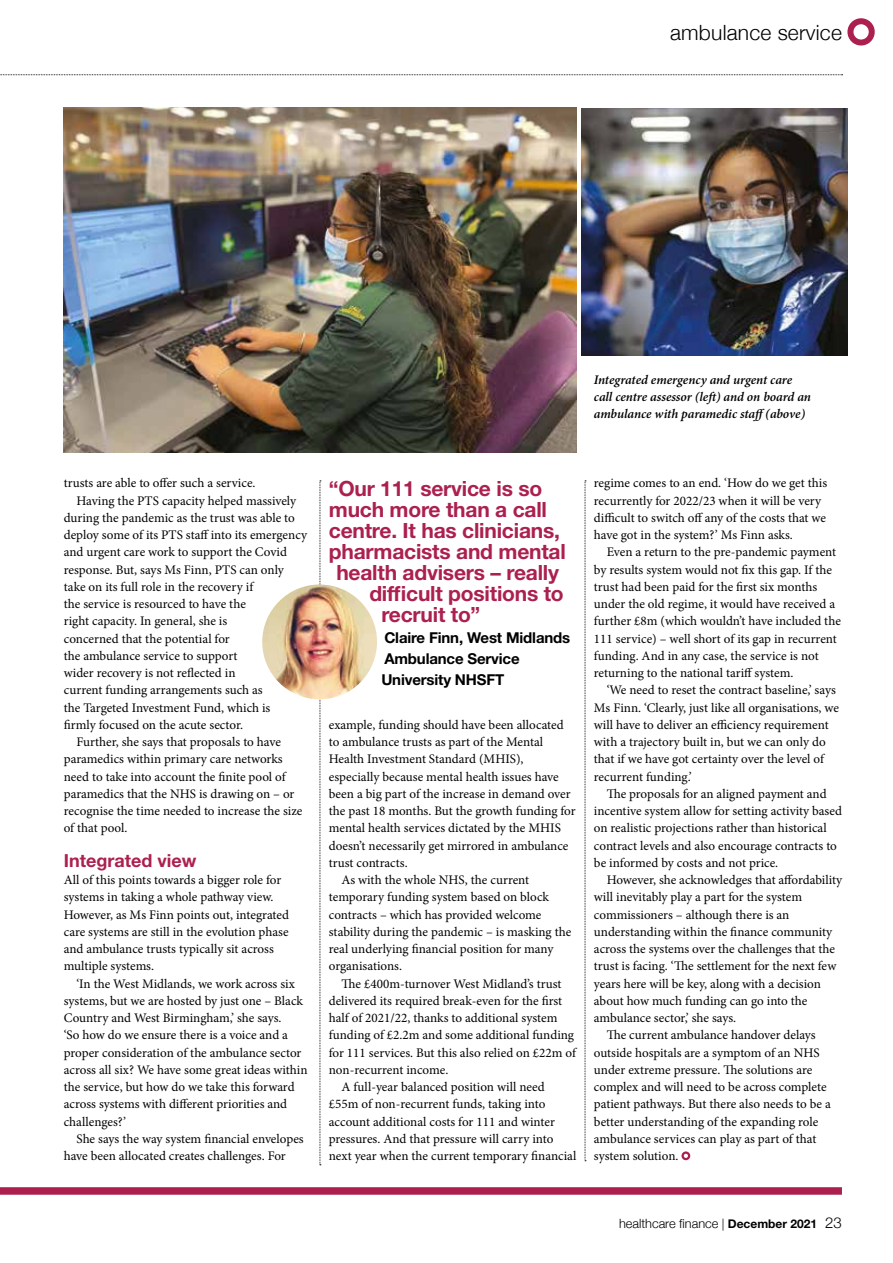
<style>
.page{position:relative;width:893px;height:1263px;background:#fff}
.page>*{position:absolute;margin:0;border:0;box-sizing:border-box;transform-origin:0 0}
.t1{font:700 21px "Helvetica Neue LT Pro";letter-spacing:-.01em;color:#ac204f}
.t2{font:300 21px "Helvetica Neue";letter-spacing:.01em;color:#000}
.t3{font:700 18px "Helvetica Neue LT Pro";color:#ac204f}
.t4{font:700 15px/21px "Helvetica Neue LT Pro";letter-spacing:-.01em;color:#000}
.t5{font:13.2px/17.2px "Minion Pro";color:#000}
.t6{font:italic 600 13.2px/17.2px "Minion Pro";letter-spacing:-.005em;color:#000}
.t7{font:300 12.75px "Helvetica Neue";color:#000}
.s1{font-size:12px}
.s2{font-family:"Helvetica Neue LT Pro";font-weight:700;font-size:12px}
.s3{font-size:15px}
</style>
<div class="page">
<svg style="left:0;top:74px;width:843px;height:1px"></svg>
<svg style="left:320px;top:480px;width:1px;height:685px"></svg>
<div style="left:847px;top:18px;width:28px;height:28px;border:6px solid #ac204f;border-radius:50%"></div>
<div style="left:0;top:1187px;width:842px;height:8px;background:#ac204f"></div>
<div style="left:681px;top:1151px;width:9px;height:9px;border:2px solid #ac204f;border-radius:50%"></div>
<svg style="left:585px;top:480px;width:1px;height:681px"></svg>
<img style="left:64px;top:108px;width:512px;height:345px">
<img style="left:581px;top:109px;width:266px;height:247px">
<img style="left:262px;top:584px;width:115px;height:115px;border-radius:57px">
<h1 class="t2" style="left:670px;top:15px;width:173px">ambulance service</h1>
<p class="t6" style="left:594px;top:371px;width:219px">Integrated emergency and urgent care call centre assessor (left) and on board an ambulance with paramedic staff (above)</p>
<p class="t5" style="left:64px;top:475px;width:193px">trusts are able to offer such a service.</p>
<p class="t5" style="left:77px;top:492px;width:221px">Having the PTS capacity helped massively</p>
<p class="t5" style="left:64px;top:509px;width:233px">during the pandemic as the trust was able to</p>
<p class="t5" style="left:64px;top:526px;width:245px">deploy some of its PTS staff into its emergency</p>
<p class="t5" style="left:64px;top:544px;width:225px">and urgent care work to support the Covid</p>
<p class="t5" style="left:64px;top:561px;width:222px">response. But, says Ms Finn, PTS can only</p>
<p class="t5" style="left:64px;top:578px;width:191px">take on its full role in the recovery if</p>
<p class="t5" style="left:64px;top:595px;width:184px">the service is resourced to have the</p>
<p class="t5" style="left:64px;top:613px;width:165px">right capacity. In general, she is</p>
<p class="t5" style="left:64px;top:630px;width:168px">concerned that the potential for</p>
<p class="t5" style="left:64px;top:647px;width:175px">the ambulance service to support</p>
<p class="t5" style="left:64px;top:664px;width:173px">wider recovery is not reflected in</p>
<p class="t5" style="left:64px;top:681px;width:200px">current funding arrangements such as</p>
<p class="t5" style="left:64px;top:699px;width:208px">the Targeted Investment Fund, which is</p>
<p class="t5" style="left:64px;top:716px;width:181px">firmly focused on the acute sector.</p>
<p class="t5" style="left:77px;top:733px;width:206px">Further, she says that proposals to have</p>
<p class="t5" style="left:64px;top:750px;width:220px">paramedics within primary care networks</p>
<p class="t5" style="left:64px;top:768px;width:223px">need to take into account the finite pool of</p>
<p class="t5" style="left:64px;top:785px;width:232px">paramedics that the NHS is drawing on – or</p>
<p class="t5" style="left:64px;top:802px;width:240px">recognise the time needed to increase the size</p>
<p class="t5" style="left:64px;top:819px;width:65px">of that pool.</p>
<h2 class="t3" style="left:64px;top:849px;width:134px">Integrated view</h2>
<p class="t5" style="left:64px;top:871px;width:227px">All of this points towards a bigger role for systems in taking a whole pathway view.<br>However, as Ms Finn points out, integrated care systems are still in the evolution phase and ambulance trusts typically sit across multiple systems.</p>
<p class="t5" style="left:64px;top:975px;width:245px;text-indent:13px">‘In the West Midlands, we work across six systems, but we are hosted by just one – Black Country and West Birmingham,’ she says.<br>‘So how do we ensure there is a voice and a proper consideration of the ambulance sector across all six? We have some great ideas within the service, but how do we take this forward across systems with different priorities and challenges?’</p>
<p class="t5" style="left:64px;top:1130px;width:241px;text-indent:13px">She says the way system financial envelopes have been allocated creates challenges. For</p>
<h1 class="t1" style="left:329px;top:475px;width:215px">“Our 111 service is so</h1>
<h1 class="t1" style="left:329px;top:496px;width:220px">much more than a call</h1>
<h1 class="t1" style="left:329px;top:517px;width:233px">centre. It has clinicians,</h1>
<h1 class="t1" style="left:329px;top:538px;width:239px">pharmacists and mental</h1>
<h1 class="t1" style="left:336px;top:559px;width:224px">health advisers – really</h1>
<h1 class="t1" style="left:369px;top:580px;width:196px">difficult positions to</h1>
<h1 class="t1" style="left:381px;top:601px;width:101px">recruit to”</h1>
<p class="t4" style="left:381px;top:626px;width:190px">Claire Finn, West Midlands<br>Ambulance Service<br>University NHSFT</p>
<p class="t5" style="left:329px;top:716px;width:236px">example, funding should have been allocated</p>
<p class="t5" style="left:329px;top:733px;width:216px">to ambulance trusts as part of the Mental</p>
<p class="t5" style="left:329px;top:750px;width:196px">Health Investment Standard (MHIS),</p>
<p class="t5" style="left:329px;top:768px;width:231px">especially because mental health issues have</p>
<p class="t5" style="left:329px;top:785px;width:243px">been a big part of the increase in demand over</p>
<p class="t5" style="left:329px;top:802px;width:248px">the past 18 months. But the growth funding for</p>
<p class="t5" style="left:329px;top:819px;width:234px">mental health services dictated by the MHIS</p>
<p class="t5" style="left:329px;top:837px;width:241px">doesn’t necessarily get mirrored in ambulance</p>
<p class="t5" style="left:329px;top:854px;width:80px">trust contracts.</p>
<p class="t5" style="left:342px;top:871px;width:189px">As with the whole NHS, the current</p>
<p class="t5" style="left:329px;top:888px;width:222px">temporary funding system based on block</p>
<p class="t5" style="left:329px;top:906px;width:214px">contracts – which has provided welcome</p>
<p class="t5" style="left:329px;top:923px;width:244px">stability during the pandemic – is masking the</p>
<p class="t5" style="left:329px;top:940px;width:226px">real underlying financial position for many</p>
<p class="t5" style="left:329px;top:957px;width:75px">organisations.</p>
<p class="t5" style="left:342px;top:975px;width:221px">The £400m-turnover West Midland’s trust</p>
<p class="t5" style="left:329px;top:992px;width:235px">delivered its required break-even for the first</p>
<p class="t5" style="left:329px;top:1009px;width:230px">half of 2021/22, thanks to additional system</p>
<p class="t5" style="left:329px;top:1026px;width:247px">funding of £2.2m and some additional funding</p>
<p class="t5" style="left:329px;top:1044px;width:249px">for 111 services. But this also relied on £22m of</p>
<p class="t5" style="left:329px;top:1061px;width:121px">non-recurrent income.</p>
<p class="t5" style="left:342px;top:1078px;width:205px">A full-year balanced position will need</p>
<p class="t5" style="left:329px;top:1095px;width:218px">£55m of non-recurrent funds, taking into</p>
<p class="t5" style="left:329px;top:1113px;width:228px">account additional costs for 111 and winter</p>
<p class="t5" style="left:329px;top:1130px;width:226px">pressures. And that pressure will carry into</p>
<p class="t5" style="left:329px;top:1147px;width:249px">next year when the current temporary financial</p>
<p class="t5" style="left:594px;top:475px;width:235px">regime comes to an end. ‘How do we get this recurrently for 2022/23 when it will be very difficult to switch off any of the costs that we have got in the system?’ Ms Finn asks.</p>
<p class="t5" style="left:594px;top:544px;width:248px;text-indent:13px">Even a return to the pre-pandemic payment by results system would not fix this gap. If the trust had been paid for the first six months under the old regime, it would have received a further £8m (which wouldn’t have included the 111 service) – well short of its gap in recurrent funding. And in any case, the service is not returning to the national tariff system.</p>
<p class="t5" style="left:594px;top:681px;width:247px;text-indent:13px">‘We need to reset the contract baseline,’ says Ms Finn. ‘Clearly, just like all organisations, we will have to deliver an efficiency requirement with a trajectory built in, but we can only do that if we have got certainty over the level of recurrent funding.’</p>
<p class="t5" style="left:594px;top:785px;width:250px;text-indent:13px">The proposals for an aligned payment and incentive system allow for setting activity based on realistic projections rather than historical contract levels and also encourage contracts to be informed by costs and not price.</p>
<p class="t5" style="left:607px;top:871px;width:237px">However, she acknowledges that affordability</p>
<p class="t5" style="left:594px;top:888px;width:210px">will inevitably play a part for the system</p>
<p class="t5" style="left:594px;top:906px;width:197px">commissioners – although there is an</p>
<p class="t5" style="left:594px;top:923px;width:240px">understanding within the finance community</p>
<p class="t5" style="left:594px;top:940px;width:243px">across the systems over the challenges that the</p>
<p class="t5" style="left:594px;top:957px;width:244px">trust is facing. ‘The settlement for the next few</p>
<p class="t5" style="left:594px;top:975px;width:229px">years here will be key, along with a decision</p>
<p class="t5" style="left:594px;top:992px;width:215px">about how much funding can go into the</p>
<p class="t5" style="left:594px;top:1009px;width:144px">ambulance sector,’ she says.</p>
<p class="t5" style="left:607px;top:1026px;width:211px">The current ambulance handover delays</p>
<p class="t5" style="left:594px;top:1044px;width:227px">outside hospitals are a symptom of an NHS</p>
<p class="t5" style="left:594px;top:1061px;width:220px">under extreme pressure. The solutions are</p>
<p class="t5" style="left:594px;top:1078px;width:234px">complex and will need to be across complete</p>
<p class="t5" style="left:594px;top:1095px;width:238px">patient pathways. But there also needs to be a</p>
<p class="t5" style="left:594px;top:1113px;width:226px">better understanding of the expanding role</p>
<p class="t5" style="left:594px;top:1130px;width:224px">ambulance services can play as part of that</p>
<p class="t5" style="left:594px;top:1147px;width:86px">system solution.</p>
<p class="t7" style="left:619px;top:1213px;width:224px">healthcare finance <span class="s1">|</span> <span class="s2">December 2021</span> <span class="s3">23</span></p>
</div>
